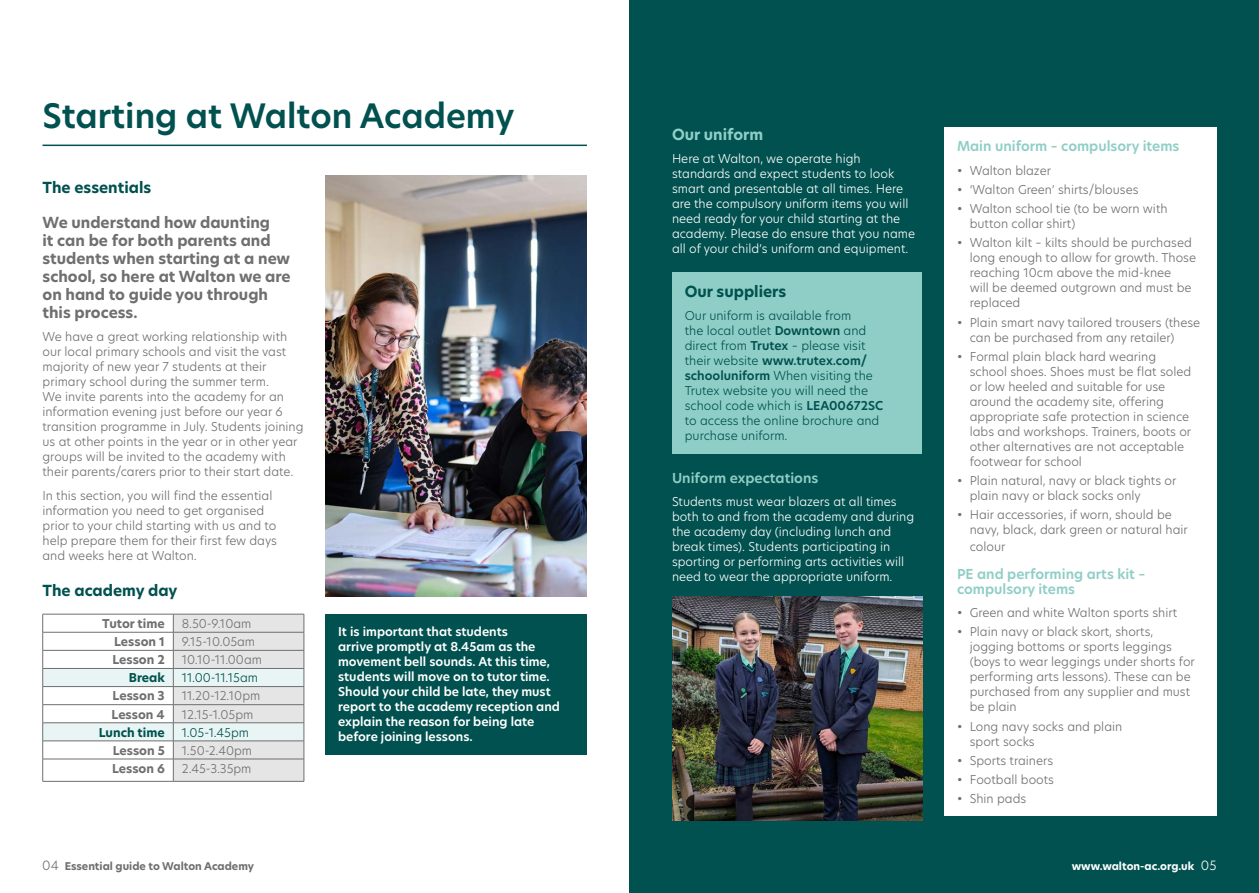
<style>
.page{position:relative;width:1259px;height:893px;background:#fff}
.page>*{position:absolute;margin:0;border:0;box-sizing:border-box;transform-origin:0 0}
.HN___Welcome_Header{font:600 33px "New Hero";color:#00514f}
.HN___Bold___Intro{font:700 15px/18px "New Hero";color:#706f6f}
.HB_SUB_HEADINGS{font:700 15px "New Hero";color:#00514f}
.HB_SUB_HEADINGS-2{font:700 15px "New Hero";color:#8fcec6}
.HB_SMALL_SUB_HEADINGS{font:600 13.5px/15px "New Hero";color:#8fcec6}
.HB_BULL_POINTS_WHITE{font:300 12px/15px "New Hero";color:#706f6f}
.HN_LIGHT_BODY_WHITE{font:300 12px/15px "New Hero";color:#706f6f}
.HN___Light___Body{font:300 12px/15px "New Hero";color:#fff}
.HN_LIGHT_BODY_WHITE-2{font:300 12px/15px "New Hero";color:#00514f}
.HN___Light___Body-2{font:600 12px/15px "New Hero";color:#fff}
.Body_Text{font:300 12px "New Hero";color:#706f6f}
.Body_Text-2{font:700 12px "New Hero";color:#706f6f}
.Body_Text-3{font:300 12px "New Hero";color:#00514f}
.Body_Text-4{font:700 12px "New Hero";color:#00514f}
.HN___Light___Body-3{font:700 10.5px "New Hero";color:#706f6f}
.HN___Light___Body-4{font:700 10.5px "New Hero";color:#fff}
.s1{font-weight:600}
.s2{font-weight:300;font-size:12.6px}
</style>
<div class="page">
<div style="left:629px;top:0;width:630px;height:893px;background:#00514f"></div>
<hr style="left:43px;top:145px;width:544px;height:1px;background:#00514f">
<div style="left:325px;top:614px;width:262px;height:140px;background:#00514f"></div>
<svg style="left:42px;top:614px;width:263px;height:167px"></svg>
<hr style="left:43px;top:781px;width:130px;height:1px;background:#706f6f">
<hr style="left:173px;top:781px;width:131px;height:1px;background:#706f6f">
<hr style="left:43px;top:614px;width:130px;height:1px;background:#706f6f">
<hr style="left:173px;top:614px;width:131px;height:1px;background:#706f6f">
<hr style="left:43px;top:632px;width:130px;height:1px;background:#706f6f">
<hr style="left:173px;top:632px;width:131px;height:1px;background:#706f6f">
<hr style="left:43px;top:650px;width:130px;height:1px;background:#706f6f">
<hr style="left:173px;top:650px;width:131px;height:1px;background:#706f6f">
<hr style="left:43px;top:668px;width:130px;height:1px;background:#706f6f">
<hr style="left:173px;top:668px;width:131px;height:1px;background:#706f6f">
<hr style="left:43px;top:686px;width:130px;height:1px;background:#706f6f">
<hr style="left:173px;top:686px;width:131px;height:1px;background:#706f6f">
<hr style="left:43px;top:704px;width:130px;height:1px;background:#706f6f">
<hr style="left:173px;top:704px;width:131px;height:1px;background:#706f6f">
<hr style="left:43px;top:722px;width:130px;height:1px;background:#706f6f">
<hr style="left:173px;top:722px;width:131px;height:1px;background:#706f6f">
<hr style="left:43px;top:741px;width:130px;height:1px;background:#706f6f">
<hr style="left:173px;top:741px;width:131px;height:1px;background:#706f6f">
<hr style="left:43px;top:759px;width:130px;height:1px;background:#706f6f">
<hr style="left:173px;top:759px;width:131px;height:1px;background:#706f6f">
<img style="left:325px;top:176px;width:262px;height:420px">
<div style="left:944px;top:128px;width:272px;height:688px;background:#fff"></div>
<div style="left:672px;top:272px;width:249px;height:181px;background:#8fcec6"></div>
<img style="left:672px;top:596px;width:251px;height:225px">
<p class="HN___Welcome_Header" style="left:43px;top:93px;width:473px">Starting at Walton Academy</p>
<p class="HB_SUB_HEADINGS" style="left:43px;top:177px;width:110px">The essentials</p>
<p class="HN___Bold___Intro" style="left:43px;top:213px;width:250px">We understand how daunting<br>it can be for both parents and students when starting at a new school, so here at Walton we are on hand to guide you through this process.</p>
<p class="HN_LIGHT_BODY_WHITE" style="left:43px;top:329px;width:262px">We have a great working relationship with our local primary schools and visit the vast majority of new year 7 students at their primary school during the summer term.<br>We invite parents into the academy for an information evening just before our year 6 transition programme in July. Students joining us at other points in the year or in other year groups will be invited to the academy with their parents/carers prior to their start date.</p>
<p class="HN_LIGHT_BODY_WHITE" style="left:43px;top:487px;width:236px">In this section, you will find the essential information you need to get organised prior to your child starting with us and to help prepare them for their first few days and weeks here at Walton.</p>
<p class="HB_SUB_HEADINGS" style="left:43px;top:580px;width:136px">The academy day</p>
<p class="Body_Text-2" style="left:102px;top:615px;width:64px">Tutor time</p>
<p class="Body_Text" style="left:182px;top:615px;width:71px">8.50-9.10am</p>
<p class="Body_Text-2" style="left:114px;top:633px;width:52px">Lesson 1</p>
<p class="Body_Text" style="left:182px;top:633px;width:75px">9.15-10.05am</p>
<p class="Body_Text-2" style="left:112px;top:652px;width:54px">Lesson 2</p>
<p class="Body_Text" style="left:182px;top:652px;width:82px">10.10-11.00am</p>
<p class="Body_Text-4" style="left:129px;top:670px;width:38px">Break</p>
<p class="Body_Text-3" style="left:182px;top:670px;width:78px">11.00-11.15am</p>
<p class="Body_Text-2" style="left:113px;top:688px;width:54px">Lesson 3</p>
<p class="Body_Text" style="left:182px;top:688px;width:80px">11.20-12.10pm</p>
<p class="Body_Text-2" style="left:112px;top:706px;width:55px">Lesson 4</p>
<p class="Body_Text" style="left:182px;top:706px;width:73px">12.15-1.05pm</p>
<p class="Body_Text-4" style="left:99px;top:724px;width:67px">Lunch time</p>
<p class="Body_Text-3" style="left:182px;top:724px;width:69px">1.05-1.45pm</p>
<p class="Body_Text-2" style="left:113px;top:742px;width:54px">Lesson 5</p>
<p class="Body_Text" style="left:182px;top:742px;width:72px">1.50-2.40pm</p>
<p class="Body_Text-2" style="left:112px;top:760px;width:54px">Lesson 6</p>
<p class="Body_Text" style="left:182px;top:760px;width:71px">2.45-3.35pm</p>
<p class="HN___Light___Body-2" style="left:338px;top:624px;width:223px">It is important that students<br>arrive promptly at 8.45am as the movement bell sounds. At this time, students will move on to tutor time.<br>Should your child be late, they must report to the academy reception and explain the reason for being late before joining lessons.</p>
<p class="HB_SUB_HEADINGS-2" style="left:672px;top:124px;width:93px">Our uniform</p>
<p class="HN___Light___Body" style="left:672px;top:151px;width:244px">Here at Walton, we operate high standards and expect students to look smart and presentable at all times. Here are the compulsory uniform items you will need ready for your child starting at the academy. Please do ensure that you name all of your child’s uniform and equipment.</p>
<p class="HB_SUB_HEADINGS" style="left:685px;top:281px;width:103px">Our suppliers</p>
<p class="HN_LIGHT_BODY_WHITE-2" style="left:685px;top:308px;width:200px">Our uniform is available from<br>the local outlet <span class="s1">Downtown</span> and direct from <span class="s1">Trutex</span> – please visit their website <span class="s1">www.trutex.com/ schooluniform</span> When visiting the<br>Trutex website you will need the school code which is <span class="s1">LEA00672SC </span>to access the online brochure and purchase uniform.</p>
<p class="HB_SMALL_SUB_HEADINGS" style="left:672px;top:470px;width:148px">Uniform expectations</p>
<p class="HN___Light___Body" style="left:672px;top:494px;width:244px">Students must wear blazers at all times both to and from the academy and during the academy day (including lunch and break times). Students participating in sporting or performing arts activities will need to wear the appropriate uniform.</p>
<p class="HB_SMALL_SUB_HEADINGS" style="left:957px;top:139px;width:224px">Main uniform – compulsory items</p>
<p class="HB_BULL_POINTS_WHITE" style="left:957px;top:162px;width:96px">• Walton blazer</p>
<p class="HB_BULL_POINTS_WHITE" style="left:957px;top:182px;width:183px">• ‘Walton Green’ shirts/blouses</p>
<p class="HB_BULL_POINTS_WHITE" style="left:969px;top:201px;width:199px;text-indent:-13px">• Walton school tie (to be worn with button collar shirt)</p>
<p class="HB_BULL_POINTS_WHITE" style="left:969px;top:235px;width:228px;text-indent:-13px">• Walton kilt – kilts should be purchased long enough to allow for growth. Those reaching 10cm above the mid-knee<br>will be deemed outgrown and must be replaced</p>
<p class="HB_BULL_POINTS_WHITE" style="left:969px;top:314px;width:232px;text-indent:-13px">• Plain smart navy tailored trousers (these can be purchased from any retailer)</p>
<p class="HB_BULL_POINTS_WHITE" style="left:969px;top:349px;width:223px;text-indent:-13px">• Formal plain black hard wearing school shoes. Shoes must be flat soled or low heeled and suitable for use around the academy site, offering appropriate safe protection in science labs and workshops. Trainers, boots or other alternatives are not acceptable footwear for school</p>
<p class="HB_BULL_POINTS_WHITE" style="left:969px;top:473px;width:208px;text-indent:-13px">• Plain natural, navy or black tights or plain navy or black socks only</p>
<p class="HB_BULL_POINTS_WHITE" style="left:969px;top:507px;width:220px;text-indent:-13px">• Hair accessories, if worn, should be navy, black, dark green or natural hair</p>
<p class="HB_BULL_POINTS_WHITE" style="left:969px;top:539px;width:37px">colour</p>
<p class="HB_SMALL_SUB_HEADINGS" style="left:957px;top:566px;width:190px">PE and performing arts kit – compulsory items</p>
<p class="HB_BULL_POINTS_WHITE" style="left:957px;top:605px;width:222px">• Green and white Walton sports shirt</p>
<p class="HB_BULL_POINTS_WHITE" style="left:969px;top:624px;width:227px;text-indent:-13px">• Plain navy or black skort, shorts, jogging bottoms or sports leggings (boys to wear leggings under shorts for performing arts lessons). These can be purchased from any supplier and must be plain</p>
<p class="HB_BULL_POINTS_WHITE" style="left:969px;top:718px;width:154px;text-indent:-13px">• Long navy socks and plain sport socks</p>
<p class="HB_BULL_POINTS_WHITE" style="left:957px;top:753px;width:98px">• Sports trainers</p>
<p class="HB_BULL_POINTS_WHITE" style="left:957px;top:772px;width:98px">• Football boots</p>
<p class="HB_BULL_POINTS_WHITE" style="left:957px;top:791px;width:71px">• Shin pads</p>
<p class="HN___Light___Body-3" style="left:42px;top:859px;width:213px"><span class="s2">04</span> Essential guide to Walton Academy</p>
<p class="HN___Light___Body-4" style="left:1071px;top:859px;width:146px">www.walton-ac.org.uk <span class="s2">05</span></p>
</div>
